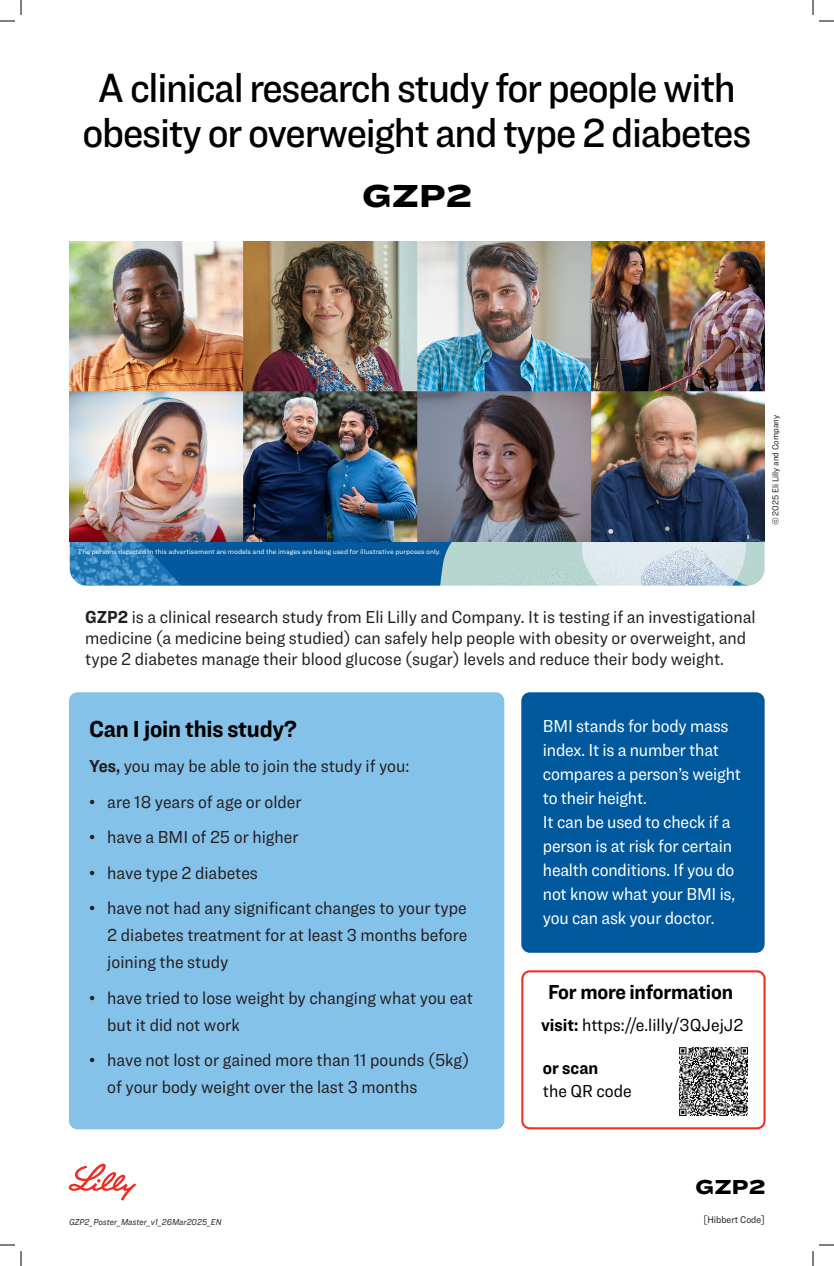
<style>
.page{position:relative;width:834px;height:1266px;background:#fff}
.page>*{position:absolute;margin:0;border:0;box-sizing:border-box;transform-origin:0 0}
.t1{font:500 42px/45px "Ringside Narrow";letter-spacing:-.03em;color:#000;text-align:center}
.Study_Name_-_Header{font:900 33px "Ringside Extra Wide";color:#000}
.Subheading{font:700 24px "Ringside Narrow";letter-spacing:-.01em;color:#000}
.Subheading-2{font:700 21px "Ringside Narrow";letter-spacing:-.01em;color:#000}
.Study_Name_-_Footer{font:900 21px "Ringside Extra Wide";color:#000}
.t2{font:18px/27px "Ringside Narrow";color:#231f20}
.t3{font:18px/24px "Ringside Narrow";letter-spacing:-.01em;color:#fff}
.Subheading-3{font:18px "Ringside Narrow";color:#000}
.Subheading-4{font:700 18px "Ringside Narrow";color:#000}
.Hibbert_code{font:10px "Ringside Narrow";color:#231f20}
.Version_Code{font:italic 9px "Ringside Narrow";color:#231f20}
.t4{font:9px "Ringside Narrow";color:#231f20}
.Model_disclaimer{font:7px "Ringside";color:#fff}
.s1{font-weight:700}
</style>
<div class="page">
<div style="left:69px;top:692px;width:435px;height:437px;background:#85c2ea;border-radius:9px"></div>
<div style="left:521px;top:692px;width:244px;height:261px;background:#01599d;border-radius:9px"></div>
<div style="left:521px;top:970px;width:245px;height:159px;border:2px solid #ee2e22;border-radius:7px"></div>
<img style="left:70px;top:542px;width:695px;height:44px">
<svg style="left:69px;top:1164px;width:67px;height:37px"></svg>
<img style="left:680px;top:1047px;width:68px;height:68px">
<img style="left:70px;top:242px;width:695px;height:300px">
<svg style="left:0;top:0;width:22px;height:22px"></svg>
<svg style="left:0;top:1244px;width:22px;height:22px"></svg>
<svg style="left:812px;top:0;width:22px;height:22px"></svg>
<svg style="left:812px;top:1244px;width:22px;height:22px"></svg>
<p class="t1" style="left:83px;top:65px;width:670px">A clinical research study for people with obesity or overweight and type 2 diabetes</p>
<p class="Study_Name_-_Header" style="left:362px;top:169px;width:112px">GZP2</p>
<p class="Model_disclaimer" style="left:78px;top:546px;width:364px">The persons depicted in this advertisement are models and the images are being used for illustrative purposes only.</p>
<p class="t4" style="left:769px;top:525px;width:111px;rotate:-90deg">© 2025 Eli Lilly and Company</p>
<p class="t2" style="left:85px;top:606px;width:672px;line-height:21px"><span class="s1">GZP2</span> is a clinical research study from Eli Lilly and Company. It is testing if an investigational medicine (a medicine being studied) can safely help people with obesity or overweight, and type 2 diabetes manage their blood glucose (sugar) levels and reduce their body weight.</p>
<p class="Subheading" style="left:89px;top:711px;width:209px">Can I join this study?</p>
<p class="t2" style="left:89px;top:752px;width:322px"><span class="s1">Yes,</span> you may be able to join the study if you:</p>
<p class="t2" style="left:89px;top:788px;width:214px">• are 18 years of age or older</p>
<p class="t2" style="left:89px;top:823px;width:211px">• have a BMI of 25 or higher</p>
<p class="t2" style="left:89px;top:859px;width:170px">• have type 2 diabetes</p>
<p class="t2" style="left:107px;top:894px;width:362px;text-align:justify;text-indent:-18px">• have not had any significant changes to your type 2 diabetes treatment for at least 3 months before joining the study</p>
<p class="t2" style="left:107px;top:984px;width:367px;text-indent:-18px">• have tried to lose weight by changing what you eat but it did not work</p>
<p class="t2" style="left:107px;top:1046px;width:364px;text-indent:-18px">• have not lost or gained more than 11 pounds (5kg) of your body weight over the last 3 months</p>
<p class="t3" style="left:543px;top:714px;width:200px">BMI stands for body mass index. It is a number that compares a person’s weight to their height.<br>It can be used to check if a person is at risk for certain health conditions. If you do not know what your BMI is, you can ask your doctor.</p>
<p class="Subheading-2" style="left:548px;top:976px;width:187px">For more information</p>
<p class="Subheading-3" style="left:541px;top:1012px;width:204px"><span class="s1">visit:</span> https://e.lilly/3QJejJ2</p>
<p class="Subheading-4" style="left:543px;top:1055px;width:57px">or scan</p>
<p class="Subheading-3" style="left:543px;top:1079px;width:90px">the QR code</p>
<p class="Study_Name_-_Footer" style="left:695px;top:1170px;width:72px">GZP2</p>
<p class="Version_Code" style="left:69px;top:1216px;width:154px">GZP2_Poster_Master_v1_26Mar2025_EN</p>
<p class="Hibbert_code" style="left:704px;top:1213px;width:63px">[Hibbert Code]</p>
</div>
